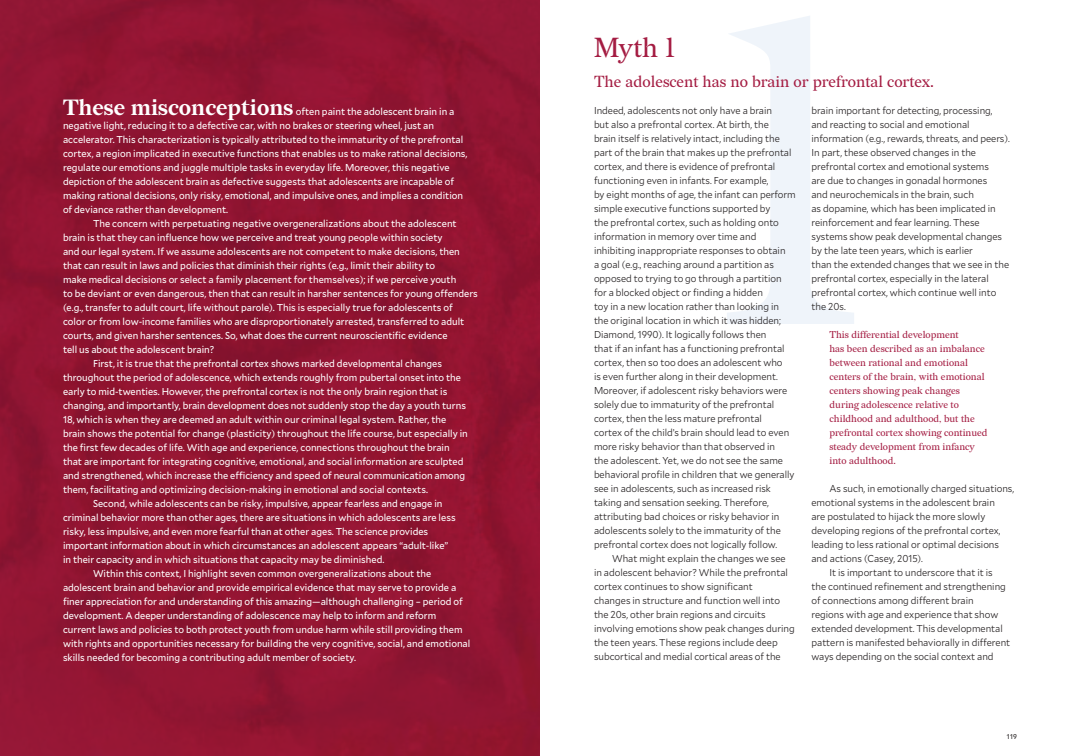
<style>
.page{position:relative;width:1080px;height:756px;background:#fff}
.page>*{position:absolute;margin:0;border:0;box-sizing:border-box;transform-origin:0 0}
.t1{font:27.5px "Redaction";color:#a41c42}
.t2{font:16px "Redaction";color:#a41c42}
.t3{font:10px/14px "Mallory Compact";color:#fff}
.t4{font:300 10px/14px "Mallory Compact";color:#231f20}
.t5{font:10px/14px "Redaction";color:#a41c42}
.t6{font:7px "Mallory Compact";color:#231f20}
.s1{font-family:"Redaction";font-weight:700;font-size:22px}
</style>
<div class="page">
<img style="left:0;top:0;width:540px;height:756px">
<svg style="left:727px;top:16px;width:127px;height:308px"></svg>
<p class="t3" style="left:63px;top:104px;width:406px"><span class="s1">These misconceptions</span> often paint the adolescent brain in a negative light, reducing it to a defective car, with no brakes or steering wheel, just an accelerator. This characterization is typically attributed to the immaturity of the prefrontal cortex, a region implicated in executive functions that enables us to make rational decisions, regulate our emotions and juggle multiple tasks in everyday life. Moreover, this negative depiction of the adolescent brain as defective suggests that adolescents are incapable of making rational decisions, only risky, emotional, and impulsive ones, and implies a condition of deviance rather than development.</p>
<p class="t3" style="left:63px;top:216px;width:416px;text-indent:30px">The concern with perpetuating negative overgeneralizations about the adolescent brain is that they can influence how we perceive and treat young people within society<br>and our legal system. If we assume adolescents are not competent to make decisions, then that can result in laws and policies that diminish their rights (e.g., limit their ability to<br>make medical decisions or select a family placement for themselves); if we perceive youth<br>to be deviant or even dangerous, then that can result in harsher sentences for young offenders (e.g., transfer to adult court, life without parole). This is especially true for adolescents of color or from low-income families who are disproportionately arrested, transferred to adult courts, and given harsher sentences. So, what does the current neuroscientific evidence<br>tell us about the adolescent brain?</p>
<p class="t3" style="left:63px;top:356px;width:406px;text-indent:30px">First, it is true that the prefrontal cortex shows marked developmental changes throughout the period of adolescence, which extends roughly from pubertal onset into the early to mid-twenties. However, the prefrontal cortex is not the only brain region that is changing, and importantly, brain development does not suddenly stop the day a youth turns 18, which is when they are deemed an adult within our criminal legal system. Rather, the brain shows the potential for change (plasticity) throughout the life course, but especially in the first few decades of life. With age and experience, connections throughout the brain that are important for integrating cognitive, emotional, and social information are sculpted and strengthened, which increase the efficiency and speed of neural communication among them, facilitating and optimizing decision-making in emotional and social contexts.</p>
<p class="t3" style="left:63px;top:496px;width:394px;text-indent:30px">Second, while adolescents can be risky, impulsive, appear fearless and engage in criminal behavior more than other ages, there are situations in which adolescents are less risky, less impulsive, and even more fearful than at other ages. The science provides important information about in which circumstances an adolescent appears “adult-like” in their capacity and in which situations that capacity may be diminished.</p>
<p class="t3" style="left:63px;top:566px;width:409px;text-indent:30px">Within this context, I highlight seven common overgeneralizations about the adolescent brain and behavior and provide empirical evidence that may serve to provide a finer appreciation for and understanding of this amazing—although challenging – period of development. A deeper understanding of adolescence may help to inform and reform current laws and policies to both protect youth from undue harm while still providing them with rights and opportunities necessary for building the very cognitive, social, and emotional skills needed for becoming a contributing adult member of society.</p>
<p class="t1" style="left:594px;top:30px;width:83px">Myth 1</p>
<p class="t2" style="left:594px;top:72px;width:341px">The adolescent has no brain or prefrontal cortex.</p>
<p class="t4" style="left:594px;top:103px;width:203px">Indeed, adolescents not only have a brain<br>but also a prefrontal cortex. At birth, the<br>brain itself is relatively intact, including the part of the brain that makes up the prefrontal cortex, and there is evidence of prefrontal functioning even in infants. For example,<br>by eight months of age, the infant can perform simple executive functions supported by<br>the prefrontal cortex, such as holding onto information in memory over time and inhibiting inappropriate responses to obtain<br>a goal (e.g., reaching around a partition as opposed to trying to go through a partition for a blocked object or finding a hidden<br>toy in a new location rather than looking in the original location in which it was hidden; Diamond, 1990). It logically follows then<br>that if an infant has a functioning prefrontal cortex, then so too does an adolescent who<br>is even further along in their development.<br>Moreover, if adolescent risky behaviors were solely due to immaturity of the prefrontal cortex, then the less mature prefrontal<br>cortex of the child’s brain should lead to even more risky behavior than that observed in<br>the adolescent. Yet, we do not see the same behavioral profile in children that we generally see in adolescents, such as increased risk taking and sensation seeking. Therefore, attributing bad choices or risky behavior in adolescents solely to the immaturity of the prefrontal cortex does not logically follow.</p>
<p class="t4" style="left:594px;top:551px;width:202px;text-indent:18px">What might explain the changes we see in adolescent behavior? While the prefrontal cortex continues to show significant<br>changes in structure and function well into the 20s, other brain regions and circuits involving emotions show peak changes during the teen years. These regions include deep subcortical and medial cortical areas of the</p>
<p class="t4" style="left:812px;top:103px;width:200px">brain important for detecting, processing, and reacting to social and emotional information (e.g., rewards, threats, and peers).<br>In part, these observed changes in the prefrontal cortex and emotional systems<br>are due to changes in gonadal hormones<br>and neurochemicals in the brain, such<br>as dopamine, which has been implicated in reinforcement and fear learning. These systems show peak developmental changes by the late teen years, which is earlier<br>than the extended changes that we see in the prefrontal cortex, especially in the lateral prefrontal cortex, which continue well into the 20s.</p>
<p class="t5" style="left:830px;top:328px;width:160px">This differential development<br>has been described as an imbalance between rational and emotional centers of the brain, with emotional centers showing peak changes during adolescence relative to childhood and adulthood, but the prefrontal cortex showing continued steady development from infancy into adulthood.</p>
<p class="t4" style="left:812px;top:481px;width:204px;text-indent:18px">As such, in emotionally charged situations, emotional systems in the adolescent brain<br>are postulated to hijack the more slowly developing regions of the prefrontal cortex, leading to less rational or optimal decisions and actions (Casey, 2015).</p>
<p class="t4" style="left:812px;top:565px;width:200px;text-indent:18px">It is important to underscore that it is<br>the continued refinement and strengthening of connections among different brain<br>regions with age and experience that show extended development. This developmental pattern is manifested behaviorally in different ways depending on the social context and</p>
<p class="t6" style="left:1007px;top:731px;width:12px">119</p>
</div>
